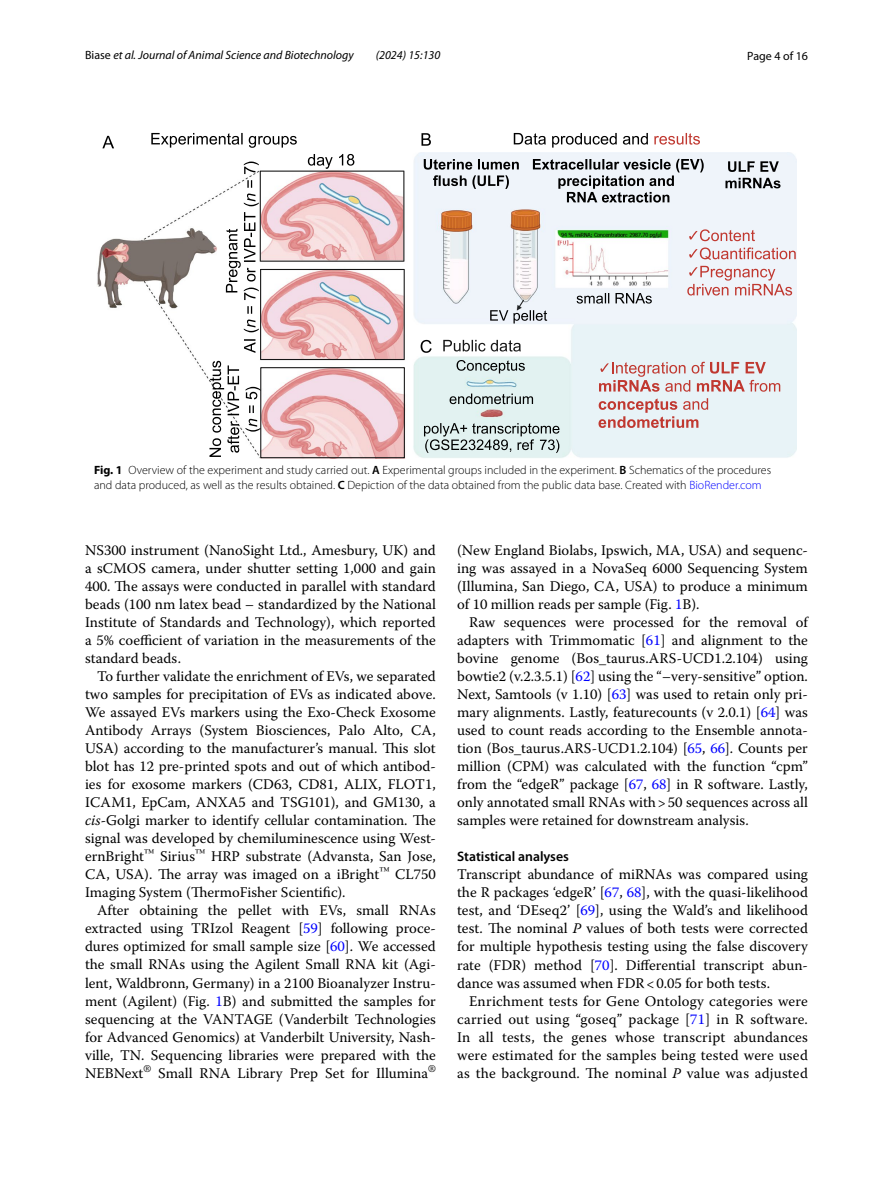
<style>
.page{position:relative;width:893px;height:1187px;background:#fff}
.page>*{position:absolute;margin:0;border:0;box-sizing:border-box;transform-origin:0 0}
.t1{font:14.7px/18px "Warnock Pro";color:#000;text-align:justify}
.t2{font:600 13.8px "Myriad Pro";color:#000}
.t3{font:300 12px/15px "Myriad Pro";color:#000}
.t4{font:italic 12px "Myriad Pro";color:#000}
.t5{font:12px "Myriad Pro";color:#000}
.s1{font-style:normal}
.s2{font-weight:700}
.s3{font-weight:600}
.s4{color:#00f}
.s5{font-style:italic}
</style>
<div class="page">
<img style="left:97px;top:152px;width:700px;height:306px">
<svg style="left:209px;top:154px;width:196px;height:303px"></svg>
<div style="left:260px;top:367px;width:145px;height:91px;border:1px solid #171717"></div>
<svg style="left:424px;top:159px;width:95px;height:30px"></svg>
<svg style="left:450px;top:393px;width:83px;height:11px"></svg>
<svg style="left:533px;top:159px;width:171px;height:43px"></svg>
<svg style="left:728px;top:161px;width:51px;height:11px"></svg>
<svg style="left:725px;top:178px;width:55px;height:10px"></svg>
<svg style="left:424px;top:423px;width:135px;height:30px;background:#b2bfbe"></svg>
<svg style="left:598px;top:398px;width:110px;height:30px;background:#dcbebf"></svg>
<svg style="left:490px;top:298px;width:57px;height:25px"></svg>
<svg style="left:577px;top:293px;width:75px;height:10px"></svg>
<svg style="left:151px;top:133px;width:146px;height:15px"></svg>
<svg style="left:514px;top:133px;width:134px;height:15px"></svg>
<svg style="left:654px;top:133px;width:46px;height:12px"></svg>
<svg style="left:443px;top:340px;width:78px;height:11px"></svg>
<svg style="left:102px;top:136px;width:12px;height:12px"></svg>
<svg style="left:421px;top:133px;width:10px;height:13px"></svg>
<svg style="left:421px;top:340px;width:11px;height:13px"></svg>
<svg style="left:689px;top:229px;width:66px;height:12px"></svg>
<svg style="left:689px;top:247px;width:107px;height:13px"></svg>
<svg style="left:687px;top:266px;width:105px;height:29px"></svg>
<svg style="left:457px;top:360px;width:68px;height:13px"></svg>
<svg style="left:599px;top:362px;width:181px;height:30px;background:#ddc2c3"></svg>
<p class="t4" style="left:85px;top:48px;width:270px"><span class="s1">Biase</span> et al. Journal of Animal Science and Biotechnology</p>
<p class="t4" style="left:376px;top:48px;width:66px">(2024) 15:130</p>
<p class="t5" style="left:747px;top:48px;width:62px">Page 4 of 16</p>
<p class="t3" style="left:94px;top:462px;width:679px"><span class="s2">Fig. 1</span> Overview of the experiment and study carried out. <span class="s3">A</span> Experimental groups included in the experiment. <span class="s3">B</span> Schematics of the procedures and data produced, as well as the results obtained. <span class="s3">C</span> Depiction of the data obtained from the public data base. Created with <span class="s4">BioRender.com</span></p>
<p class="t1" style="left:85px;top:541px;width:352px">NS300 instrument (NanoSight Ltd., Amesbury, UK) and a sCMOS camera, under shutter setting 1,000 and gain 400. The assays were conducted in parallel with standard beads (100 nm latex bead – standardized by the National Institute of Standards and Technology), which reported a 5% coefficient of variation in the measurements of the standard beads.</p>
<p class="t1" style="left:85px;top:667px;width:352px;text-indent:12px">To further validate the enrichment of EVs, we separated two samples for precipitation of EVs as indicated above.<br>We assayed EVs markers using the Exo-Check Exosome Antibody Arrays (System Biosciences, Palo Alto, CA, USA) according to the manufacturer’s manual. This slot blot has 12 pre-printed spots and out of which antibod&shy;ies for exosome markers (CD63, CD81, ALIX, FLOT1, ICAM1, EpCam, ANXA5 and TSG101), and GM130, a <span class="s5">cis</span>-Golgi marker to identify cellular contamination. The signal was developed by chemiluminescence using West&shy;ernBright<sup>™</sup> Sirius<sup>™</sup> HRP substrate (Advansta, San Jose, CA, USA). The array was imaged on a iBright<sup>™</sup> CL750<br>Imaging System (ThermoFisher Scientific).</p>
<p class="t1" style="left:85px;top:901px;width:352px;text-indent:12px">After obtaining the pellet with EVs, small RNAs extracted using TRIzol Reagent [<span class="s4">59</span>] following proce&shy;dures optimized for small sample size [<span class="s4">60</span>]. We accessed the small RNAs using the Agilent Small RNA kit (Agi&shy;lent, Waldbronn, Germany) in a 2100 Bioanalyzer Instru&shy;ment (Agilent) (Fig. <span class="s4">1</span>B) and submitted the samples for sequencing at the VANTAGE (Vanderbilt Technologies for Advanced Genomics) at Vanderbilt University, Nash&shy;ville, TN. Sequencing libraries were prepared with the NEBNext<sup>®</sup> Small RNA Library Prep Set for Illumina<sup>®</sup></p>
<p class="t1" style="left:457px;top:541px;width:352px">(New England Biolabs, Ipswich, MA, USA) and sequenc&shy;ing was assayed in a NovaSeq 6000 Sequencing System (Illumina, San Diego, CA, USA) to produce a minimum of 10 million reads per sample (Fig. <span class="s4">1</span>B).</p>
<p class="t1" style="left:457px;top:613px;width:352px;text-indent:12px">Raw sequences were processed for the removal of adapters with Trimmomatic [<span class="s4">61</span>] and alignment to the bovine genome (Bos_taurus.ARS-UCD1.2.104) using bowtie2 (v.2.3.5.1) [<span class="s4">62</span>] using the “–very-sensitive” option.<br>Next, Samtools (v 1.10) [<span class="s4">63</span>] was used to retain only pri&shy;mary alignments. Lastly, featurecounts (v 2.0.1) [<span class="s4">64</span>] was used to count reads according to the Ensemble annota&shy;tion (Bos_taurus.ARS-UCD1.2.104) [<span class="s4">65</span>, <span class="s4">66</span>]. Counts per million (CPM) was calculated with the function “cpm” from the “edgeR” package [<span class="s4">67</span>, <span class="s4">68</span>] in R software. Lastly, only annotated small RNAs with&gt;50 sequences across all samples were retained for downstream analysis.</p>
<p class="t2" style="left:457px;top:848px;width:113px">Statistical analyses</p>
<p class="t1" style="left:457px;top:865px;width:352px">Transcript abundance of miRNAs was compared using the R packages ‘edgeR’ [<span class="s4">67</span>, <span class="s4">68</span>], with the quasi-likelihood test, and ‘DEseq2’ [<span class="s4">69</span>], using the Wald’s and likelihood test. The nominal <span class="s5">P</span> values of both tests were corrected for multiple hypothesis testing using the false discovery rate (FDR) method [<span class="s4">70</span>]. Differential transcript abun&shy;dance was assumed when FDR&lt;0.05 for both tests.</p>
<p class="t1" style="left:457px;top:991px;width:352px;text-indent:12px">Enrichment tests for Gene Ontology categories were carried out using “goseq” package [<span class="s4">71</span>] in R software.<br>In all tests, the genes whose transcript abundances were estimated for the samples being tested were used as the background. The nominal <span class="s5">P</span> value was adjusted</p>
</div>
